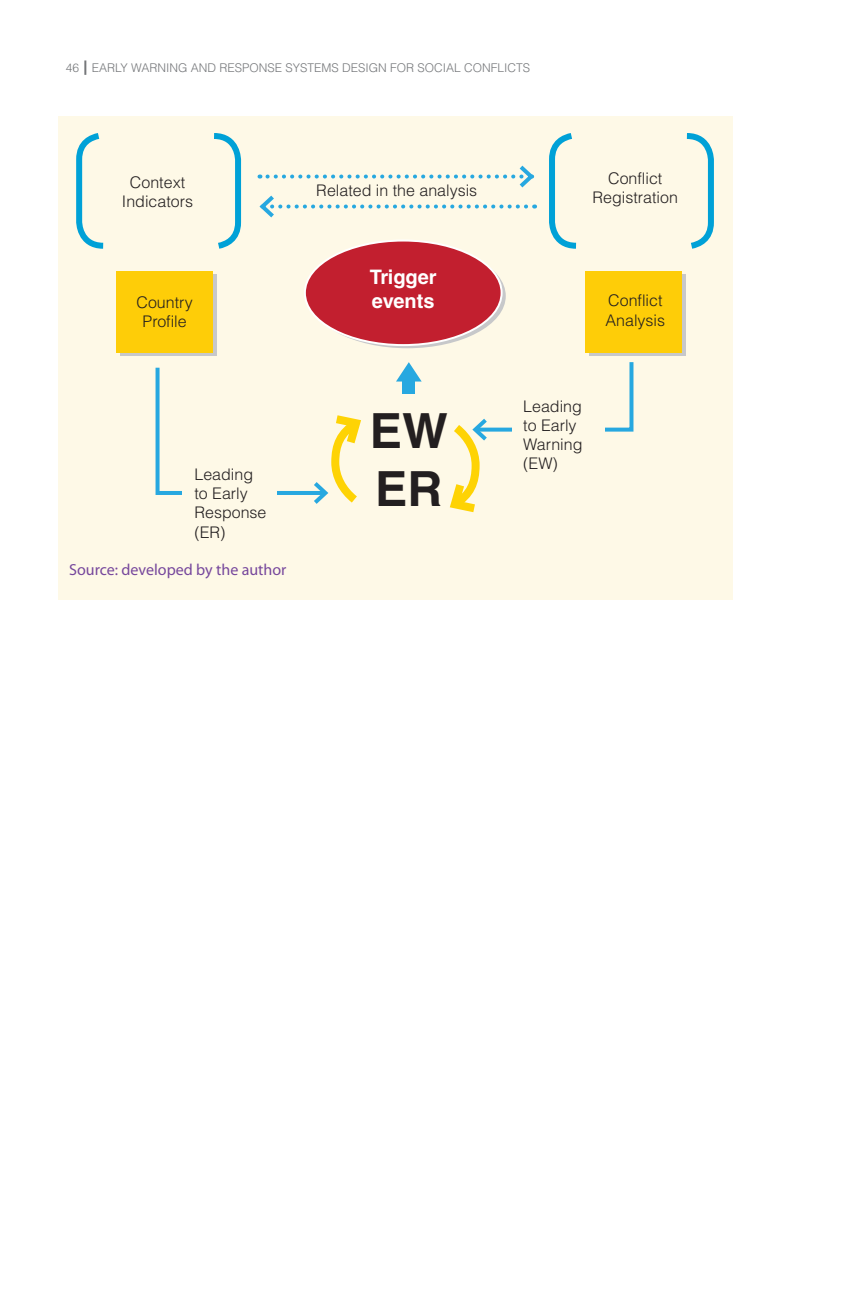
<style>
.page{position:relative;width:864px;height:1296px;background:#fff}
.page>*{position:absolute;margin:0;border:0;box-sizing:border-box;transform-origin:0 0}
.t1{font:700 48.6px/58.2px "Helvetica LT Std";color:#231f20}
.t2{font:700 20px/24px "Helvetica LT Std";color:#fff}
.t3{font:300 16px/19.2px "Helvetica LT Std";color:#231f20}
.t4{font:16px "Myriad Pro";color:#76479c}
.t5{font:300 12px "Helvetica LT Std";color:#76787b}
</style>
<div class="page">
<svg style="left:84px;top:60px;width:2px;height:15px"></svg>
<div style="left:58px;top:116px;width:675px;height:484px;background:#fef9e7"></div>
<svg style="left:120px;top:274px;width:97px;height:81px"></svg>
<svg style="left:589px;top:274px;width:97px;height:81px"></svg>
<svg style="left:309px;top:244px;width:197px;height:104px"></svg>
<div style="left:116px;top:271px;width:97px;height:81px;background:#fecd08"></div>
<div style="left:585px;top:271px;width:97px;height:81px;background:#fecd08"></div>
<div style="left:305px;top:241px;width:197px;height:104px;background:#c21f2f;border-radius:50%"></div>
<svg style="left:76px;top:133px;width:28px;height:116px"></svg>
<svg style="left:214px;top:133px;width:28px;height:116px"></svg>
<svg style="left:549px;top:133px;width:28px;height:116px"></svg>
<svg style="left:686px;top:133px;width:28px;height:116px"></svg>
<svg style="left:257px;top:165px;width:280px;height:53px"></svg>
<svg style="left:155px;top:367px;width:206px;height:137px"></svg>
<svg style="left:449px;top:362px;width:185px;height:151px"></svg>
<div style="left:403px;top:381px;width:12px;height:12px;background:#27a8e0"></div>
<svg style="left:396px;top:362px;width:26px;height:20px"></svg>
<div style="left:512px;top:394px;width:93px;height:83px;background:#fef9e7"></div>
<p class="t5" style="left:66px;top:60px;width:466px">46 Early Warning and Response Systems Design for Social Conflicts</p>
<p class="t3" style="left:122px;top:173px;width:73px;text-align:center">Context<br>Indicators</p>
<p class="t3" style="left:593px;top:169px;width:87px;text-align:center">Conflict<br>Registration</p>
<p class="t3" style="left:316px;top:181px;width:162px">Related in the analysis</p>
<p class="t3" style="left:137px;top:292px;width:58px;text-align:center">Country<br>Profile</p>
<p class="t3" style="left:194px;top:465px;width:74px">Leading to Early<br>Response (ER)</p>
<p class="t4" style="left:69px;top:559px;width:219px">Source: developed by the author</p>
<p class="t2" style="left:370px;top:265px;width:68px">Trigger events</p>
<h1 class="t1" style="left:370px;top:401px;width:80px">EW<br>ER</h1>
<p class="t3" style="left:606px;top:291px;width:61px">Conflict<br>Analysis</p>
<p class="t3" style="left:523px;top:396px;width:61px">Leading to Early<br>Warning (EW)</p>
</div>
